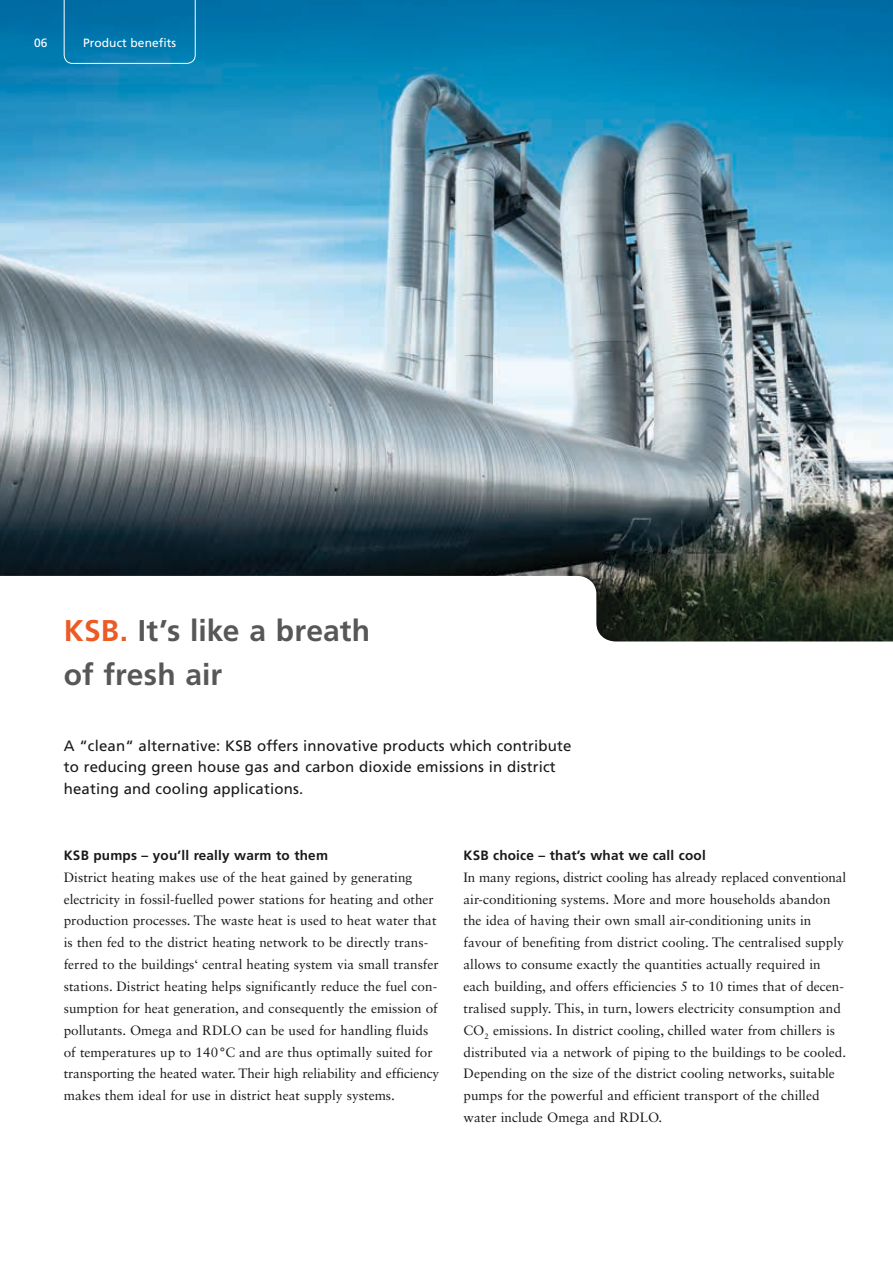
<style>
.page{position:relative;width:893px;height:1263px;background:#fff}
.page>*{position:absolute;margin:0;border:0;box-sizing:border-box;transform-origin:0 0}
.t1{font:700 30px/43.7px "Frutiger LT Pro";letter-spacing:.005em;color:#575757}
.t2{font:15px/21.9px "Frutiger LT Pro";letter-spacing:.01em;color:#1a1918}
.t3{font:13.5px/21.9px "Sabon LT Std";color:#1a1918}
.t4{font:700 13.5px "Frutiger LT Pro";letter-spacing:.015em;color:#1a1918}
.t5{font:12px "Frutiger LT Pro";letter-spacing:.005em;color:#fff}
.s1{color:#eb5c25}
</style>
<div class="page">
<img style="left:0;top:0;width:893px;height:641px">
<svg style="left:64px;top:0;width:132px;height:64px;background:#0878ad"></svg>
<p class="t5" style="left:34px;top:36px;width:15px">06</p>
<p class="t5" style="left:83px;top:35px;width:95px">Product benefits</p>
<h1 class="t1" style="left:64px;top:609px;width:308px"><span class="s1">KSB.</span> It’s like a breath of fresh air</h1>
<p class="t2" style="left:64px;top:734px;width:509px">A “clean“ alternative: KSB offers innovative products which contribute to reducing green house gas and carbon dioxide emissions in district heating and cooling applications.</p>
<p class="t4" style="left:64px;top:847px;width:266px">KSB pumps – you’ll really warm to them</p>
<p class="t3" style="left:64px;top:866px;width:377px">District heating makes use of the heat gained by generating electricity in fossil-fuelled power stations for heating and other production processes. The waste heat is used to heat water that is then fed to the district heating network to be directly trans&shy;ferred to the buildings‘ central heating system via small transfer stations. District heating helps significantly reduce the fuel con&shy;sumption for heat generation, and consequently the emission of pollutants. Omega and RDLO can be used for handling fluids of temperatures up to 140°C and are thus optimally suited for transporting the heated water. Their high reliability and efficiency makes them ideal for use in district heat supply systems.</p>
<p class="t4" style="left:463px;top:847px;width:244px">KSB choice – that’s what we call cool</p>
<p class="t3" style="left:463px;top:866px;width:384px">In many regions, district cooling has already replaced conventional air-conditioning systems. More and more households abandon the idea of having their own small air-conditioning units in favour of benefiting from district cooling. The centralised supply allows to consume exactly the quantities actually required in each building, and offers efficiencies 5 to 10 times that of decen&shy;tralised supply. This, in turn, lowers electricity consumption and CO<sub>2</sub> emissions. In district cooling, chilled water from chillers is distributed via a network of piping to the buildings to be cooled.<br>Depending on the size of the district cooling networks, suitable pumps for the powerful and efficient transport of the chilled water include Omega and RDLO.</p>
</div>
